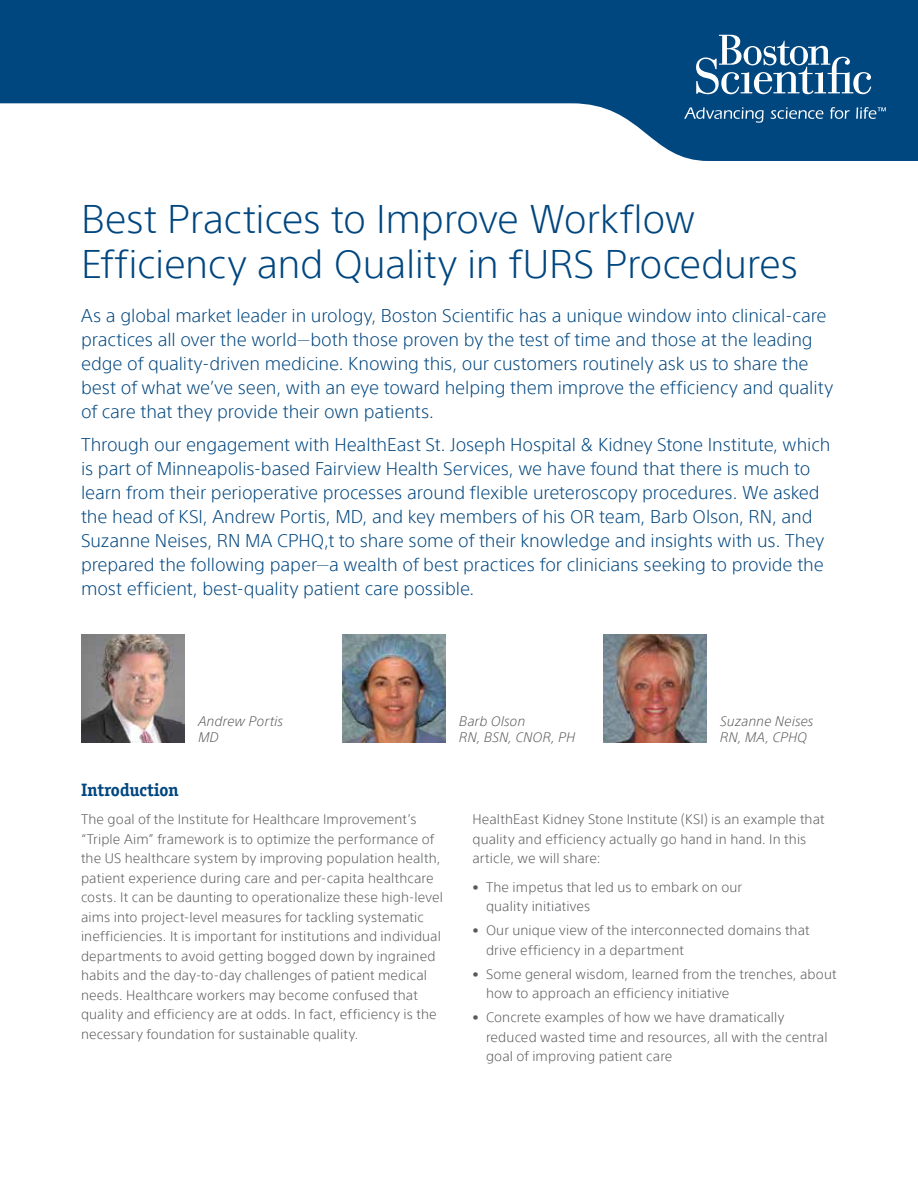
<style>
.page{position:relative;width:918px;height:1188px;background:#fff}
.page>*{position:absolute;margin:0;border:0;box-sizing:border-box;transform-origin:0 0}
.t1{font:300 39px/45px "SST";letter-spacing:-.01em;color:#00467f}
.t2{font:300 18px/24px "SST";letter-spacing:-.005em;color:#00467f}
.t3{font:700 18px "Officina Ser ITC Std";color:#00467f}
.t4{font:300 13.5px/19.5px "SST";letter-spacing:.01em;color:#58595b}
.t5{font:italic 300 13.5px/16.5px "SST";letter-spacing:.01em;color:#58595b}
</style>
<div class="page">
<img style="left:81px;top:634px;width:103px;height:108px">
<img style="left:342px;top:634px;width:104px;height:108px">
<img style="left:603px;top:634px;width:103px;height:108px">
<svg style="left:0;top:0;width:918px;height:161px;fill:#00467f"></svg>
<svg style="left:696px;top:35px;width:175px;height:59px"></svg>
<svg style="left:684px;top:107px;width:80px;height:16px"></svg>
<svg style="left:771px;top:107px;width:52px;height:12px"></svg>
<svg style="left:830px;top:107px;width:20px;height:12px"></svg>
<svg style="left:856px;top:107px;width:30px;height:12px"></svg>
<h1 class="t1" style="left:81px;top:196px;width:719px">Best Practices to Improve Workflow<br>Efficiency and Quality in fURS Procedures</h1>
<p class="t2" style="left:81px;top:303px;width:754px">As a global market leader in urology, Boston Scientific has a unique window into clinical-care practices all over the world—both those proven by the test of time and those at the leading edge of quality-driven medicine. Knowing this, our customers routinely ask us to share the best of what we’ve seen, with an eye toward helping them improve the efficiency and quality of care that they provide their own patients.</p>
<p class="t2" style="left:81px;top:432px;width:751px">Through our engagement with HealthEast St. Joseph Hospital &amp; Kidney Stone Institute, which is part of Minneapolis-based Fairview Health Services, we have found that there is much to learn from their perioperative processes around flexible ureteroscopy procedures. We asked the head of KSI, Andrew Portis, MD, and key members of his OR team, Barb Olson, RN, and Suzanne Neises, RN MA CPHQ,t to share some of their knowledge and insights with us. They prepared the following paper—a wealth of best practices for clinicians seeking to provide the most efficient, best-quality patient care possible.</p>
<p class="t5" style="left:198px;top:713px;width:86px">Andrew Portis<br>MD</p>
<p class="t5" style="left:459px;top:713px;width:118px">Barb Olson<br>RN, BSN, CNOR, PH</p>
<p class="t5" style="left:720px;top:713px;width:95px">Suzanne Neises<br>RN, MA, CPHQ</p>
<h2 class="t3" style="left:81px;top:779px;width:99px">Introduction</h2>
<p class="t4" style="left:81px;top:810px;width:364px">The goal of the Institute for Healthcare Improvement’s “Triple Aim” framework is to optimize the performance of the US healthcare system by improving population health, patient experience during care and per-capita healthcare costs. It can be daunting to operationalize these high-level aims into project-level measures for tackling systematic inefficiencies. It is important for institutions and individual departments to avoid getting bogged down by ingrained habits and the day-to-day challenges of patient medical needs. Healthcare workers may become confused that quality and efficiency are at odds. In fact, efficiency is the necessary foundation for sustainable quality.</p>
<p class="t4" style="left:472px;top:810px;width:354px">HealthEast Kidney Stone Institute (KSI) is an example that quality and efficiency actually go hand in hand. In this article, we will share:</p>
<p class="t4" style="left:486px;top:877px;width:258px;text-indent:-14px">• The impetus that led us to embark on our quality initiatives</p>
<p class="t4" style="left:486px;top:921px;width:325px;text-indent:-14px">• Our unique view of the interconnected domains that drive efficiency in a department</p>
<p class="t4" style="left:486px;top:964px;width:352px;text-indent:-14px">• Some general wisdom, learned from the trenches, about how to approach an efficiency initiative</p>
<p class="t4" style="left:486px;top:1008px;width:343px;text-indent:-14px">• Concrete examples of how we have dramatically reduced wasted time and resources, all with the central goal of improving patient care</p>
</div>
